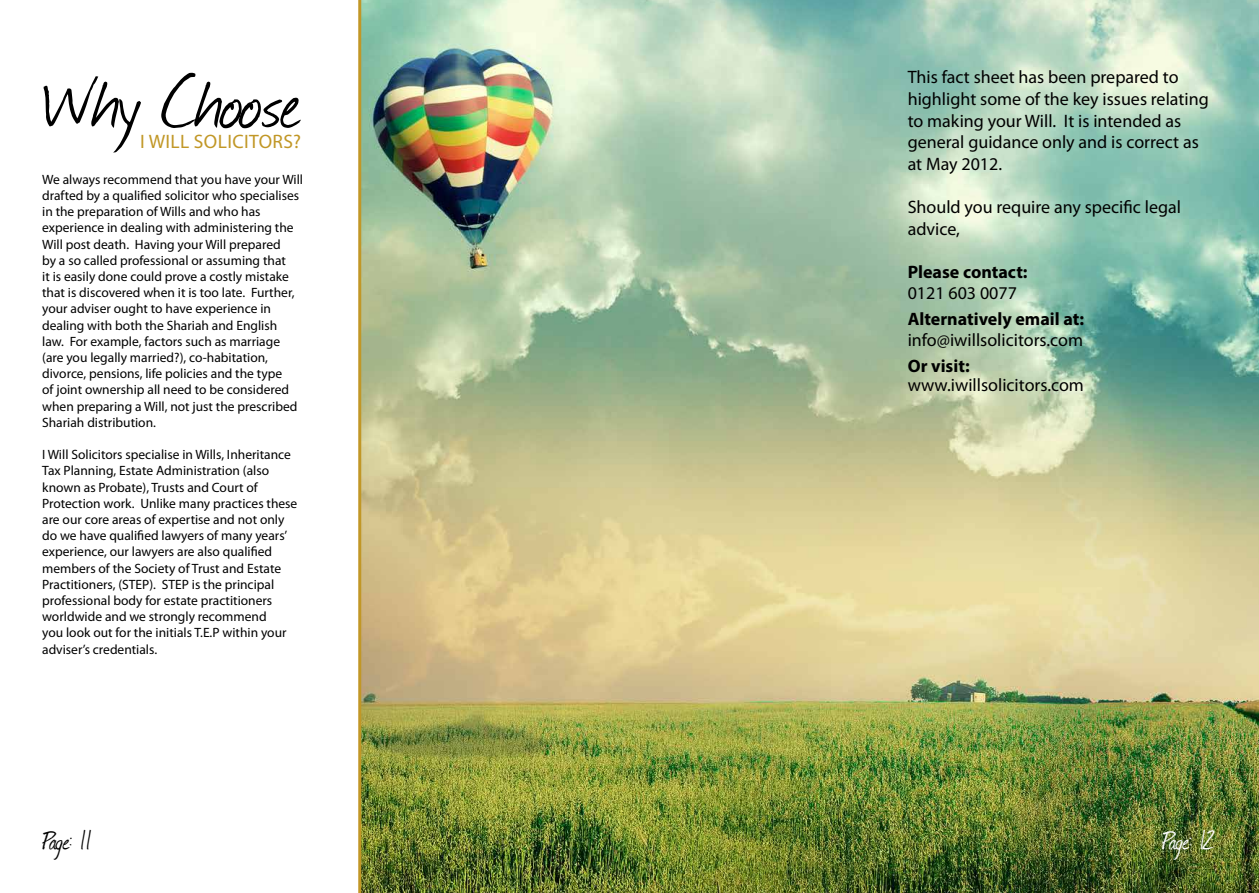
<style>
.page{position:relative;width:1259px;height:893px;background:#fff}
.page>*{position:absolute;margin:0;border:0;box-sizing:border-box;transform-origin:0 0}
.t1{font:87px "Journal";color:#000}
.t2{font:30px "Journal";color:#000}
.t3{font:30px "Journal";letter-spacing:-.045em;color:#fff}
.t4{font:19.5px "Myriad Pro";letter-spacing:.02em;color:#c19726}
.t5{font:18px/21.6px "Myriad Pro";color:#000}
.t6{font:700 18px "Myriad Pro";color:#000}
.t7{font:13.5px/16.2px "Myriad Pro";color:#000}
</style>
<div class="page">
<img style="left:361px;top:0;width:898px;height:893px">
<hr style="left:358px;top:0;width:3px;height:893px;background:#c19726">
<h1 class="t1" style="left:42px;top:43px;width:260px">Why Choose</h1>
<h3 class="t4" style="left:140px;top:129px;width:162px">I Will Solicitors?</h3>
<p class="t7" style="left:42px;top:171px;width:262px">We always recommend that you have your Will drafted by a qualified solicitor who specialises in the preparation of Wills and who has experience in dealing with administering the Will post death. Having your Will prepared<br>by a so called professional or assuming that<br>it is easily done could prove a costly mistake that is discovered when it is too late. Further, your adviser ought to have experience in dealing with both the Shariah and English<br>law. For example, factors such as marriage (are you legally married?), co-habitation, divorce, pensions, life policies and the type<br>of joint ownership all need to be considered when preparing a Will, not just the prescribed Shariah distribution.</p>
<p class="t7" style="left:42px;top:446px;width:257px">I Will Solicitors specialise in Wills, Inheritance Tax Planning, Estate Administration (also known as Probate), Trusts and Court of Protection work. Unlike many practices these are our core areas of expertise and not only do we have qualified lawyers of many years’ experience, our lawyers are also qualified members of the Society of Trust and Estate Practitioners, (STEP). STEP is the principal professional body for estate practitioners worldwide and we strongly recommend<br>you look out for the initials T.E.P within your adviser’s credentials.</p>
<h3 class="t5" style="left:907px;top:66px;width:302px">This fact sheet has been prepared to highlight some of the key issues relating to making your Will. It is intended as general guidance only and is correct as at May 2012.</h3>
<h3 class="t5" style="left:907px;top:196px;width:275px">Should you require any specific legal advice,</h3>
<h3 class="t6" style="left:907px;top:260px;width:121px">Please contact:</h3>
<h3 class="t5" style="left:907px;top:282px;width:111px">0121 603 0077</h3>
<h3 class="t6" style="left:907px;top:307px;width:178px">Alternatively email at:</h3>
<h3 class="t5" style="left:907px;top:329px;width:177px">info@iwillsolicitors.com</h3>
<h3 class="t6" style="left:907px;top:354px;width:63px">Or visit:</h3>
<h3 class="t5" style="left:907px;top:374px;width:178px">www.iwillsolicitors.com</h3>
<h2 class="t2" style="left:43px;top:821px;width:50px">Page: 11</h2>
<h2 class="t3" style="left:1162px;top:821px;width:55px">Page: 12</h2>
</div>
